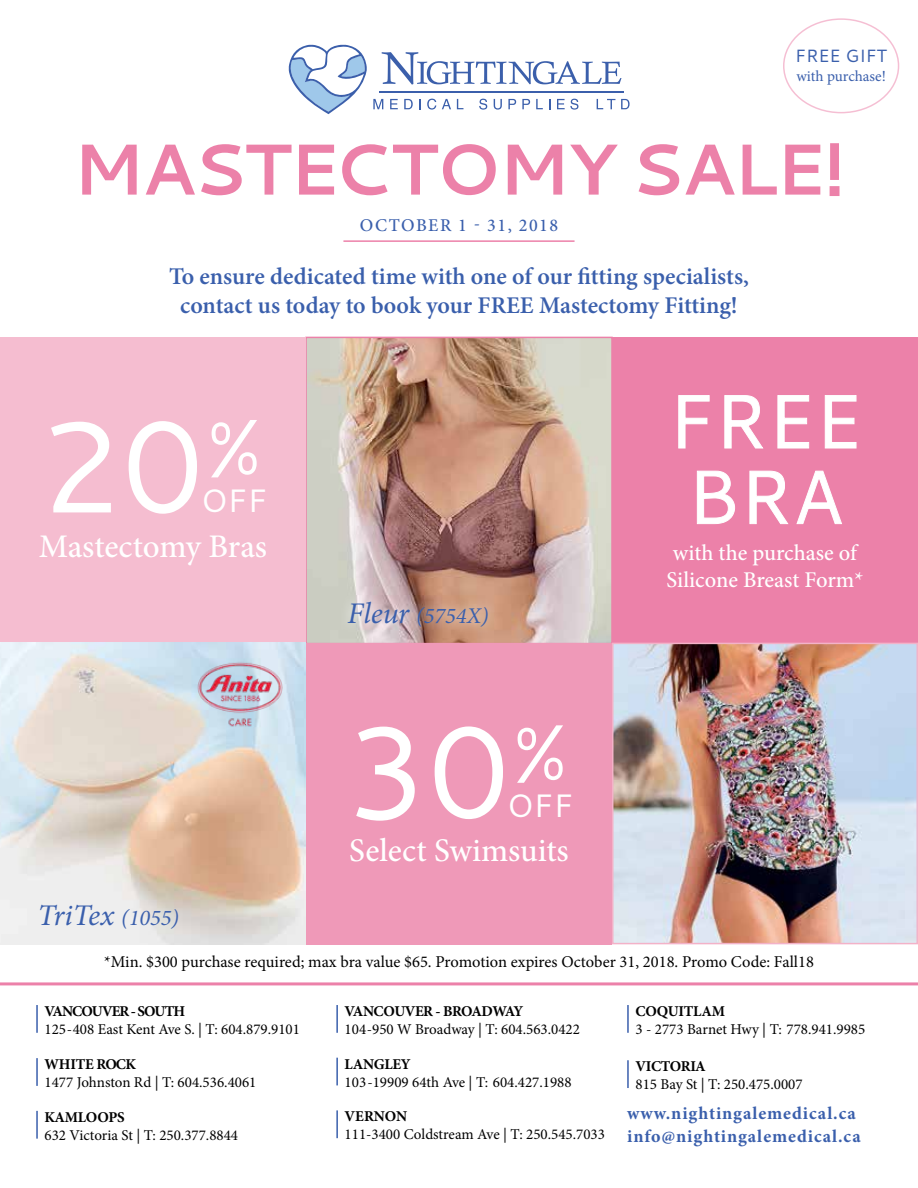
<style>
.page{position:relative;width:918px;height:1188px;background:#fff}
.page>*{position:absolute;margin:0;border:0;box-sizing:border-box;transform-origin:0 0}
.t1{font:129.9px "Cantarell";color:#fff}
.t2{font:75.6px/75.6px "Cantarell";color:#fff}
.t3{font:700 72px "Cantarell";letter-spacing:-.04em;color:#ec81a9}
.t4{font:500 33px "Minion Pro";letter-spacing:-.005em;color:#fff}
.t5{font:32.4px "Cantarell";color:#fff}
.t6{font:italic 30px "Minion Pro";color:#3a5fac}
.t7{font:600 24px/28.8px "Minion Pro";color:#3a5fac;text-align:center}
.t8{font:500 22.5px/27px "Minion Pro";letter-spacing:-.005em;color:#fff}
.t9{font:italic 22.5px "Minion Pro";color:#3a5fac}
.t10{font:700 18px/22.5px "Minion Pro";letter-spacing:.05em;color:#3a5fac}
.t11{font:500 18px "Minion Pro";letter-spacing:.085em;color:#3a5fac}
.t12{font:17.7px "Cantarell";color:#3a5fac}
.t13{font:16.5px "Minion Pro";color:#000}
.t14{font:15.3px "Minion Pro";letter-spacing:-.005em;color:#3a5fac}
.t15{font:15px "Minion Pro";color:#000}
.t16{font:700 15px "Minion Pro";letter-spacing:-.03em;color:#000}
.t17{font:700 15px "Minion Pro";letter-spacing:-.06em;color:#000}
.s1{font-size:22.5px}
.s2{font-size:30px}
</style>
<div class="page">
<img style="left:308px;top:340px;width:302px;height:301px">
<div style="left:305px;top:337px;width:308px;height:307px;border:2px solid #ec81a9"></div>
<hr style="left:0;top:982px;width:918px;height:3px;background:#ec81a9">
<hr style="left:343px;top:240px;width:232px;height:2px;background:#ec81a9">
<hr style="left:36px;top:1005px;width:2px;height:28px;background:#3a5fac">
<hr style="left:336px;top:1005px;width:2px;height:28px;background:#3a5fac">
<hr style="left:336px;top:1058px;width:2px;height:27px;background:#3a5fac">
<hr style="left:336px;top:1110px;width:2px;height:28px;background:#3a5fac">
<hr style="left:627px;top:1005px;width:2px;height:28px;background:#3a5fac">
<hr style="left:627px;top:1060px;width:2px;height:28px;background:#3a5fac">
<hr style="left:36px;top:1058px;width:2px;height:28px;background:#3a5fac">
<hr style="left:36px;top:1111px;width:2px;height:28px;background:#3a5fac">
<div style="left:612px;top:337px;width:306px;height:306px;background:#ec81a9"></div>
<div style="left:306px;top:643px;width:306px;height:301px;background:#ef99b8"></div>
<img style="left:615px;top:646px;width:300px;height:295px">
<div style="left:612px;top:643px;width:306px;height:301px;border:2px solid #f3b2c8"></div>
<div style="left:0;top:337px;width:306px;height:306px;background:#f5bdd0"></div>
<img style="left:0;top:643px;width:306px;height:301px">
<svg style="left:678px;top:395px;width:32px;height:54px"></svg>
<svg style="left:724px;top:395px;width:40px;height:54px"></svg>
<svg style="left:777px;top:395px;width:32px;height:54px"></svg>
<svg style="left:825px;top:395px;width:32px;height:54px"></svg>
<svg style="left:697px;top:470px;width:38px;height:54px"></svg>
<svg style="left:749px;top:470px;width:40px;height:54px"></svg>
<svg style="left:796px;top:470px;width:46px;height:55px"></svg>
<svg style="left:382px;top:52px;width:240px;height:33px"></svg>
<svg style="left:373px;top:99px;width:10px;height:10px"></svg>
<svg style="left:390px;top:99px;width:8px;height:10px"></svg>
<svg style="left:404px;top:99px;width:9px;height:10px"></svg>
<svg style="left:419px;top:99px;width:2px;height:10px"></svg>
<svg style="left:427px;top:99px;width:9px;height:11px"></svg>
<svg style="left:442px;top:99px;width:9px;height:10px"></svg>
<svg style="left:457px;top:99px;width:6px;height:10px"></svg>
<svg style="left:479px;top:99px;width:8px;height:11px"></svg>
<svg style="left:494px;top:99px;width:8px;height:11px"></svg>
<svg style="left:508px;top:99px;width:8px;height:10px"></svg>
<svg style="left:522px;top:99px;width:8px;height:10px"></svg>
<svg style="left:536px;top:99px;width:7px;height:10px"></svg>
<svg style="left:557px;top:99px;width:21px;height:11px"></svg>
<svg style="left:597px;top:99px;width:18px;height:10px"></svg>
<svg style="left:621px;top:99px;width:9px;height:10px"></svg>
<hr style="left:380px;top:91px;width:244px;height:1px;background:#3b5fab">
<svg style="left:288px;top:45px;width:79px;height:69px"></svg>
<div style="left:783px;top:18px;width:116px;height:95px;border:2px solid #ec81a9;border-radius:50%"></div>
<img style="left:185px;top:652px;width:110px;height:83px">
<svg style="left:338px;top:591px;width:161px;height:45px"></svg>
<p class="t12" style="left:795px;top:43px;width:93px">FREE GIFT</p>
<p class="t14" style="left:796px;top:65px;width:91px">with purchase!</p>
<h3 class="t3" style="left:72px;top:119px;width:775px">MASTECTOMY SALE!</h3>
<p class="t11" style="left:360px;top:213px;width:200px">OCTOBER 1 - 31, 2018</p>
<h3 class="t7" style="left:169px;top:262px;width:581px">To ensure dedicated time with one of our fitting specialists, contact us today to book your FREE Mastectomy Fitting!</h3>
<h1 class="t1" style="left:39px;top:377px;width:224px">20<sup>%</sup></h1>
<h3 class="t5" style="left:201px;top:478px;width:68px">OFF</h3>
<h3 class="t4" style="left:39px;top:524px;width:230px">Mastectomy Bras</h3>
<h3 class="t6" style="left:38px;top:895px;width:143px">TriTex <span class="s1">(1055)</span></h3>
<h3 class="t9" style="left:348px;top:600px;width:142px"><span class="s2">Fleur</span> (5754X)</h3>
<h1 class="t1" style="left:345px;top:682px;width:224px">30<sup>%</sup></h1>
<h3 class="t5" style="left:507px;top:783px;width:68px">OFF</h3>
<h3 class="t4" style="left:349px;top:828px;width:221px">Select Swimsuits</h3>
<h2 class="t2" style="left:668px;top:381px;width:195px">FREE<br>BRA</h2>
<h3 class="t8" style="left:666px;top:539px;width:199px">with the purchase of<br>Silicone Breast Form*</h3>
<p class="t13" style="left:104px;top:951px;width:711px">*Min. $300 purchase required; max bra value $65. Promotion expires October 31, 2018. Promo Code: Fall18</p>
<p class="t17" style="left:45px;top:1001px;width:142px">VANCOUVER - SOUTH</p>
<p class="t15" style="left:45px;top:1019px;width:257px">125-408 East Kent Ave S. | T: 604.879.9101</p>
<p class="t16" style="left:45px;top:1054px;width:93px">WHITE ROCK</p>
<p class="t15" style="left:45px;top:1072px;width:213px">1477 Johnston Rd | T: 604.536.4061</p>
<p class="t16" style="left:45px;top:1106px;width:82px">KAMLOOPS</p>
<p class="t15" style="left:45px;top:1125px;width:195px">632 Victoria St | T: 250.377.8844</p>
<p class="t16" style="left:345px;top:1001px;width:180px">VANCOUVER - BROADWAY</p>
<p class="t15" style="left:345px;top:1019px;width:237px">104-950 W Broadway | T: 604.563.0422</p>
<p class="t16" style="left:345px;top:1053px;width:68px">LANGLEY</p>
<p class="t15" style="left:345px;top:1072px;width:228px">103-19909 64th Ave | T: 604.427.1988</p>
<p class="t16" style="left:345px;top:1106px;width:64px">VERNON</p>
<p class="t15" style="left:345px;top:1124px;width:262px">111-3400 Coldstream Ave | T: 250.545.7033</p>
<p class="t16" style="left:635px;top:1001px;width:91px">COQUITLAM</p>
<p class="t15" style="left:635px;top:1019px;width:231px">3 - 2773 Barnet Hwy | T: 778.941.9985</p>
<p class="t16" style="left:635px;top:1056px;width:72px">VICTORIA</p>
<p class="t15" style="left:635px;top:1074px;width:169px">815 Bay St | T: 250.475.0007</p>
<p class="t10" style="left:627px;top:1102px;width:235px">www.nightingalemedical.ca info@nightingalemedical.ca</p>
</div>
